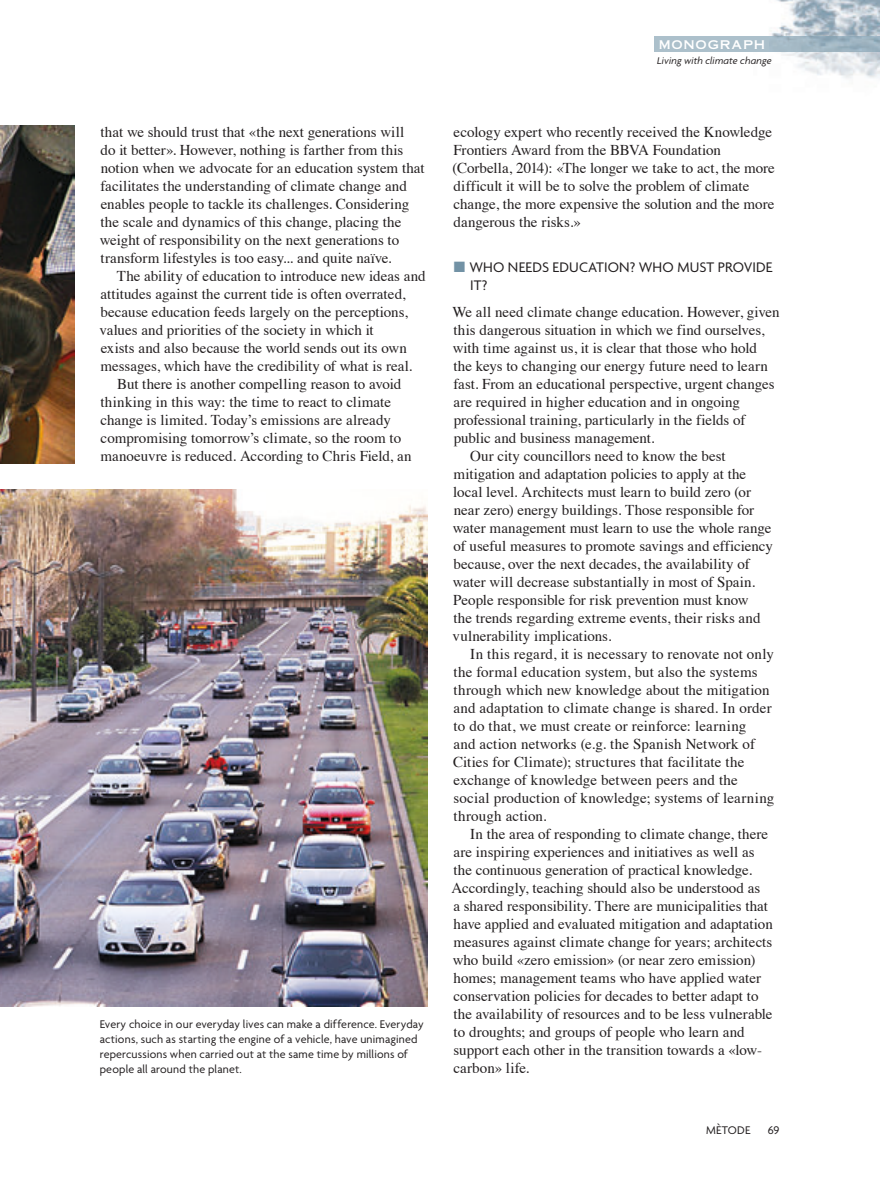
<style>
.page{position:relative;width:880px;height:1178px;background:#fff}
.page>*{position:absolute;margin:0;border:0;box-sizing:border-box;transform-origin:0 0}
.TEXT{font:15px/18px "Times";color:#231f20}
._08_LADILLO_TEXTO{font:15px/18px "Agenda";letter-spacing:.005em;color:#231f20}
._09_PEUS_DE_FOTO{font:12px/15px "Agenda";letter-spacing:.015em;color:#231f20}
.t1{font:12px "Copperplate Thirty One AB";letter-spacing:.06em;color:#fff}
.t2{font:italic 10.5px "Agenda";letter-spacing:.01em;color:#231f20}
.s1{color:#7292a5}
</style>
<div class="page">
<img style="left:771px;top:0;width:109px;height:78px">
<div style="left:654px;top:36px;width:226px;height:16px;background:#acc0cb"></div>
<img style="left:0;top:125px;width:74px;height:338px">
<img style="left:0;top:489px;width:427px;height:517px">
<img style="left:774px;top:36px;width:106px;height:16px">
<p class="TEXT" style="left:100px;top:121px;width:326px">that we should trust that «the next generations will<br>do it better». However, nothing is farther from this notion when we advocate for an education system that facilitates the understanding of climate change and enables people to tackle its challenges. Considering the scale and dynamics of this change, placing the weight of responsibility on the next generations to transform lifestyles is too easy... and quite naïve.</p>
<p class="TEXT" style="left:100px;top:265px;width:328px;text-indent:17px">The ability of education to introduce new ideas and attitudes against the current tide is often overrated, because education feeds largely on the perceptions, values and priorities of the society in which it<br>exists and also because the world sends out its own messages, which have the credibility of what is real.</p>
<p class="TEXT" style="left:101px;top:373px;width:313px;text-indent:17px">But there is another compelling reason to avoid thinking in this way: the time to react to climate change is limited. Today’s emissions are already compromising tomorrow’s climate, so the room to manoeuvre is reduced. According to Chris Field, an</p>
<p class="_09_PEUS_DE_FOTO" style="left:100px;top:1016px;width:325px">Every choice in our everyday lives can make a difference. Everyday actions, such as starting the engine of a vehicle, have unimagined repercussions when carried out at the same time by millions of people all around the planet.</p>
<p class="t1" style="left:659px;top:37px;width:108px">MONOGRAPH</p>
<p class="t2" style="left:657px;top:55px;width:116px">Living with climate change</p>
<p class="TEXT" style="left:453px;top:121px;width:324px">ecology expert who recently received the Knowledge Frontiers Award from the BBVA Foundation (Corbella, 2014): «The longer we take to act, the more difficult it will be to solve the problem of climate change, the more expensive the solution and the more dangerous the risks.»</p>
<p class="_08_LADILLO_TEXTO" style="left:470px;top:257px;width:304px;text-indent:-16px"><span class="s1">■</span> WHO NEEDS EDUCATION? WHO MUST PROVIDE<br>IT?</p>
<p class="TEXT" style="left:452px;top:301px;width:329px">We all need climate change education. However, given this dangerous situation in which we find ourselves, with time against us, it is clear that those who hold<br>the keys to changing our energy future need to learn fast. From an educational perspective, urgent changes are required in higher education and in ongoing professional training, particularly in the fields of public and business management.</p>
<p class="TEXT" style="left:453px;top:445px;width:322px;text-indent:18px">Our city councillors need to know the best mitigation and adaptation policies to apply at the local level. Architects must learn to build zero (or near zero) energy buildings. Those responsible for water management must learn to use the whole range of useful measures to promote savings and efficiency because, over the next decades, the availability of water will decrease substantially in most of Spain.<br>People responsible for risk prevention must know<br>the trends regarding extreme events, their risks and vulnerability implications.</p>
<p class="TEXT" style="left:453px;top:643px;width:323px;text-indent:17px">In this regard, it is necessary to renovate not only the formal education system, but also the systems through which new knowledge about the mitigation and adaptation to climate change is shared. In order to do that, we must create or reinforce: learning<br>and action networks (e.g. the Spanish Network of Cities for Climate); structures that facilitate the exchange of knowledge between peers and the social production of knowledge; systems of learning through action.</p>
<p class="TEXT" style="left:451px;top:823px;width:323px;text-indent:19px">In the area of responding to climate change, there are inspiring experiences and initiatives as well as the continuous generation of practical knowledge.<br>Accordingly, teaching should also be understood as<br>a shared responsibility. There are municipalities that have applied and evaluated mitigation and adaptation measures against climate change for years; architects who build «zero emission» (or near zero emission) homes; management teams who have applied water conservation policies for decades to better adapt to the availability of resources and to be less vulnerable to droughts; and groups of people who learn and support each other in the transition towards a «low&shy;carbon» life.</p>
<p class="_09_PEUS_DE_FOTO" style="left:706px;top:1122px;width:46px">MÈTODE</p>
<p class="_09_PEUS_DE_FOTO" style="left:768px;top:1122px;width:13px">69</p>
</div>
